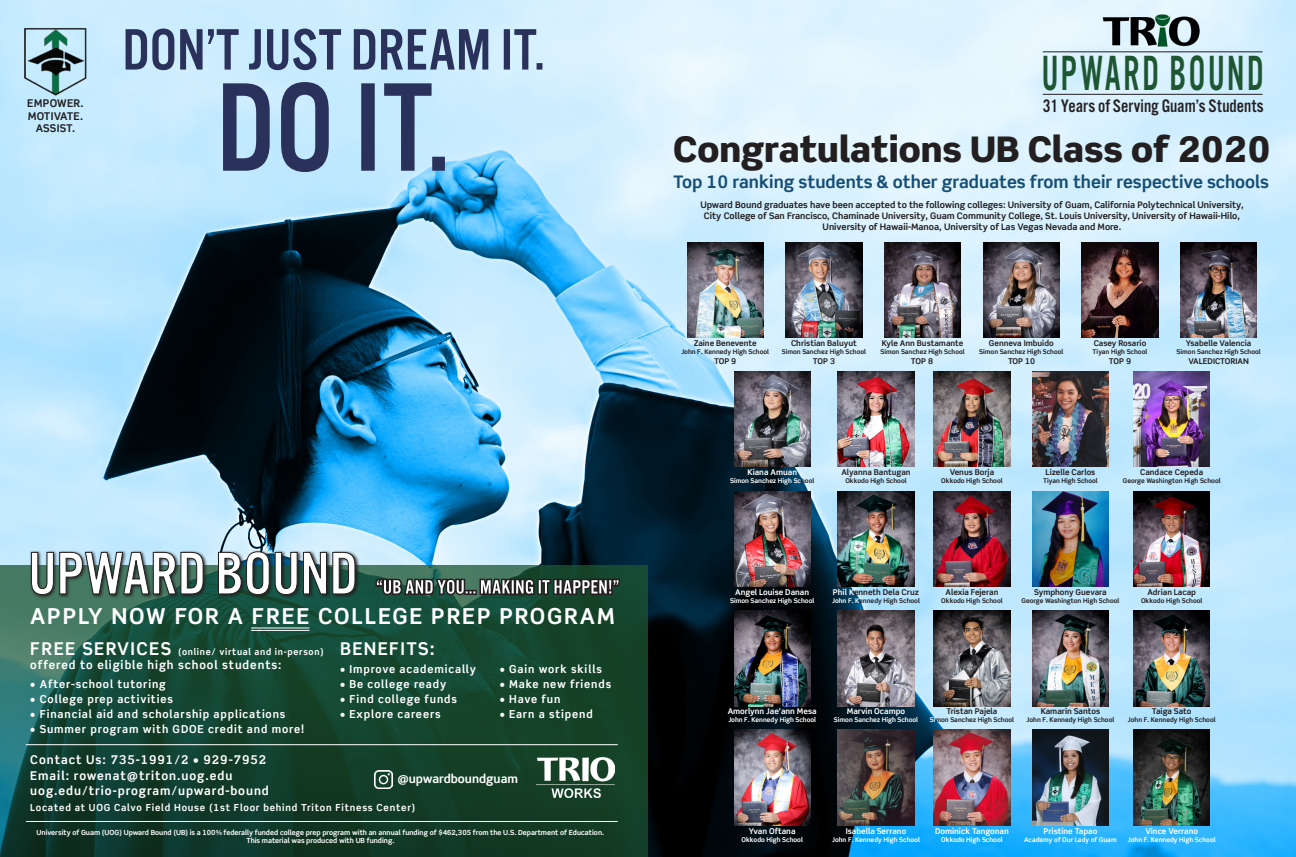
<style>
.page{position:relative;width:1296px;height:857px;background:#fff}
.page>*{position:absolute;margin:0;border:0;box-sizing:border-box;transform-origin:0 0}
.t1{font:51.3px "Alternate Got No 3 D";letter-spacing:.07em;color:#1d5631;scale:.71 1}
.t2{font:900 35.3px "Scene Std";color:#231f20}
.t3{font:700 22px "Scene Std";letter-spacing:.08em;color:#fff}
.t4{font:18.8px "Alternate Got No 3 D";color:#231f20}
.t5{font:700 17.6px "Scene Std";letter-spacing:.08em;color:#fff}
.t6{font:700 17.3px "Scene Std";color:#154e74}
.t7{font:700 12.1px "Scene Std";letter-spacing:.08em;color:#fff}
.t8{font:700 12px "Scene Std";color:#fff}
.t9{font:700 11.6px "Scene Std";letter-spacing:.08em;color:#fff}
.t10{font:700 11px "Scene Std";letter-spacing:.08em;color:#fff}
.t11{font:700 10.7px "Scene Std";letter-spacing:.02em;color:#231f20}
.t12{font:700 9.7px "Scene Std";letter-spacing:.08em;color:#fff}
.t13{font:700 9px "Scene Std";color:#231f20}
.t14{font:700 9px "Scene Std";letter-spacing:.08em;color:#fff}
.t15{font:700 8px "Scene Std";color:#231f20}
.t16{font:700 8px "Scene Std";color:#fff}
.t17{font:700 7px "Scene Std";color:#fff}
.t18{font:700 6.5px "Scene Std";color:#231f20}
.t19{font:700 6.5px "Scene Std";color:#fff}
.s1{font-size:17.6px}
.s2{color:#231f20}
.s3{color:#fff}
</style>
<div class="page">
<img style="left:0;top:0;width:1296px;height:856px">
<img style="left:1134px;top:730px;width:76px;height:95px">
<img style="left:934px;top:730px;width:76px;height:95px">
<img style="left:838px;top:730px;width:76px;height:95px">
<img style="left:734px;top:730px;width:76px;height:95px">
<img style="left:1032px;top:730px;width:77px;height:95px">
<img style="left:838px;top:491px;width:76px;height:96px">
<img style="left:1032px;top:491px;width:77px;height:96px">
<img style="left:1134px;top:491px;width:76px;height:96px">
<img style="left:934px;top:491px;width:76px;height:96px">
<img style="left:734px;top:491px;width:76px;height:96px">
<img style="left:838px;top:371px;width:76px;height:96px">
<img style="left:1134px;top:371px;width:76px;height:96px">
<img style="left:1032px;top:371px;width:77px;height:96px">
<img style="left:934px;top:371px;width:76px;height:96px">
<img style="left:734px;top:371px;width:76px;height:96px">
<img style="left:1082px;top:242px;width:76px;height:96px">
<img style="left:983px;top:242px;width:77px;height:96px">
<img style="left:687px;top:242px;width:76px;height:96px">
<img style="left:884px;top:242px;width:77px;height:96px">
<img style="left:1181px;top:242px;width:76px;height:96px">
<img style="left:786px;top:242px;width:76px;height:96px">
<img style="left:838px;top:611px;width:76px;height:95px">
<img style="left:734px;top:611px;width:76px;height:95px">
<img style="left:1032px;top:611px;width:77px;height:95px">
<img style="left:1134px;top:611px;width:76px;height:95px">
<img style="left:934px;top:611px;width:76px;height:95px">
<img style="left:1099px;top:11px;width:108px;height:37px">
<hr style="left:1043px;top:51px;width:220px;height:1px;background:#231f20">
<hr style="left:1043px;top:94px;width:220px;height:1px;background:#231f20">
<svg style="left:126px;top:29px;width:416px;height:41px;background:#879db8"></svg>
<svg style="left:223px;top:82px;width:222px;height:90px;background:#849dba"></svg>
<svg style="left:0;top:565px;width:648px;height:292px;background:#164733"></svg>
<div style="left:29px;top:549px;width:331px;height:50px;background:#231f20;opacity:.91"></div>
<svg style="left:30px;top:551px;width:326px;height:44px"></svg>
<hr style="left:26px;top:744px;width:592px;height:1px;background:#fff">
<hr style="left:26px;top:821px;width:592px;height:1px;background:#fff">
<hr style="left:251px;top:627px;width:58px;height:1px;background:#fff">
<hr style="left:251px;top:630px;width:58px;height:1px;background:#fff">
<img style="left:537px;top:757px;width:78px;height:40px">
<img style="left:374px;top:770px;width:18px;height:18px">
<img style="left:23px;top:27px;width:65px;height:70px">
<svg style="left:374px;top:558px;width:248px;height:46px;background:#4e6f65"></svg>
<p class="t11" style="left:27px;top:96px;width:58px">EMPOWER.</p>
<p class="t11" style="left:28px;top:109px;width:57px">MOTIVATE.</p>
<p class="t11" style="left:36px;top:122px;width:41px">ASSIST.</p>
<p class="t3" style="left:30px;top:602px;width:586px">APPLY NOW FOR A FREE COLLEGE PREP PROGRAM</p>
<p class="t14" style="left:30px;top:646px;width:295px"><span class="s1">FREE SERVICES</span> (online/ virtual and in-person)</p>
<p class="t9" style="left:30px;top:658px;width:253px">offered to eligible high school students:</p>
<p class="t10" style="left:30px;top:677px;width:137px">• After-school tutoring</p>
<p class="t10" style="left:30px;top:692px;width:144px">• College prep activities</p>
<p class="t10" style="left:30px;top:707px;width:257px">• Financial aid and scholarship applications</p>
<p class="t10" style="left:30px;top:722px;width:275px">• Summer program with GDOE credit and more!</p>
<p class="t7" style="left:30px;top:752px;width:237px">Contact Us: 735-1991/2 • 929-7952</p>
<p class="t7" style="left:30px;top:768px;width:204px">Email: rowenat@triton.uog.edu</p>
<p class="t7" style="left:30px;top:783px;width:240px">uog.edu/trio-program/upward-bound</p>
<p class="t12" style="left:30px;top:801px;width:387px">Located at UOG Calvo Field House (1st Floor behind Triton Fitness Center)</p>
<p class="t5" style="left:340px;top:638px;width:96px">BENEFITS:</p>
<p class="t10" style="left:340px;top:662px;width:137px">• Improve academically</p>
<p class="t10" style="left:340px;top:677px;width:108px">• Be college ready</p>
<p class="t10" style="left:340px;top:692px;width:118px">• Find college funds</p>
<p class="t10" style="left:340px;top:707px;width:102px">• Explore careers</p>
<p class="t10" style="left:500px;top:662px;width:104px">• Gain work skills</p>
<p class="t10" style="left:500px;top:677px;width:113px">• Make new friends</p>
<p class="t10" style="left:500px;top:692px;width:62px">• Have fun</p>
<p class="t10" style="left:500px;top:707px;width:95px">• Earn a stipend</p>
<p class="t8" style="left:397px;top:771px;width:122px">@upwardboundguam</p>
<p class="t17" style="left:37px;top:828px;width:569px">University of Guam (UOG) Upward Bound (UB) is a 100% federally funded college prep program with an annual funding of $462,305 from the U.S. Department of Education.</p>
<p class="t17" style="left:246px;top:836px;width:150px">This material was produced with UB funding.</p>
<p class="t1" style="left:1042px;top:46px;width:314px">UPWARD BOUND</p>
<p class="t4" style="left:1043px;top:96px;width:222px">31 Years of Serving Guam’s Students</p>
<p class="t2" style="left:673px;top:126px;width:599px">Congratulations UB Class of 2020</p>
<p class="t6" style="left:673px;top:171px;width:597px">Top 10 ranking students &amp; other graduates from their respective schools</p>
<p class="t13" style="left:700px;top:199px;width:545px">Upward Bound graduates have been accepted to the following colleges: University of Guam, California Polytechnical University,</p>
<p class="t13" style="left:704px;top:210px;width:538px">City College of San Francisco, Chaminade University, Guam Community College, St. Louis University, University of Hawaii-Hilo,</p>
<p class="t13" style="left:823px;top:221px;width:300px">University of Hawaii-Manoa, University of Las Vegas Nevada and More.</p>
<p class="t15" style="left:694px;top:338px;width:65px">Zaine Benevente</p>
<p class="t18" style="left:681px;top:348px;width:89px">John F. Kennedy High School</p>
<p class="t15" style="left:791px;top:338px;width:67px">Christian Baluyut</p>
<p class="t18" style="left:782px;top:348px;width:86px">Simon Sanchez High School</p>
<p class="t15" style="left:882px;top:338px;width:83px">Kyle Ann Bustamante</p>
<p class="t18" style="left:881px;top:348px;width:86px">Simon Sanchez High School</p>
<p class="t15" style="left:989px;top:338px;width:66px">Genneva Imbuido</p>
<p class="t18" style="left:979px;top:348px;width:86px">Simon Sanchez High School</p>
<p class="t15" style="left:1094px;top:338px;width:54px">Casey Rosario</p>
<p class="t18" style="left:1093px;top:348px;width:56px">Tiyan High School</p>
<p class="t15" style="left:1186px;top:338px;width:67px">Ysabelle Valencia</p>
<p class="t18" style="left:1177px;top:348px;width:86px">Simon Sanchez High School</p>
<p class="t15" style="left:714px;top:356px;width:24px">TOP 9</p>
<p class="t15" style="left:813px;top:356px;width:24px">TOP 3</p>
<p class="t15" style="left:911px;top:356px;width:24px">TOP 8</p>
<p class="t15" style="left:1008px;top:356px;width:29px">TOP 10</p>
<p class="t15" style="left:1109px;top:356px;width:24px">TOP 9</p>
<p class="t15" style="left:1188px;top:356px;width:62px">VALEDICTORIAN</p>
<p class="t16" style="left:747px;top:467px;width:51px">Kiana Amuan</p>
<p class="t19" style="left:730px;top:477px;width:86px">Simon Sanchez High Sc<span class="s2">hool</span></p>
<p class="t15" style="left:841px;top:467px;width:71px">Alyanna Bantugan</p>
<p class="t18" style="left:845px;top:477px;width:63px">Okkodo High School</p>
<p class="t15" style="left:950px;top:467px;width:46px">Venus Borja</p>
<p class="t18" style="left:941px;top:477px;width:63px">Okkodo High School</p>
<p class="t15" style="left:1046px;top:467px;width:51px">Lizelle Carlos</p>
<p class="t18" style="left:1043px;top:477px;width:56px">Tiyan High School</p>
<p class="t15" style="left:1140px;top:467px;width:65px">Candace Cepeda</p>
<p class="t18" style="left:1123px;top:477px;width:99px">George Washington High School</p>
<p class="t16" style="left:735px;top:587px;width:75px">Angel Louise Danan</p>
<p class="t19" style="left:730px;top:596px;width:86px">Simon Sanchez High School</p>
<p class="t15" style="left:833px;top:587px;width:88px"><span class="s3">Phil K</span>enneth Dela Cruz</p>
<p class="t18" style="left:832px;top:596px;width:89px"><span class="s3">John F. K</span>ennedy High School</p>
<p class="t15" style="left:945px;top:587px;width:55px">Alexia Fejeran</p>
<p class="t18" style="left:941px;top:596px;width:63px">Okkodo High School</p>
<p class="t15" style="left:1034px;top:587px;width:74px">Symphony Guevara</p>
<p class="t18" style="left:1021px;top:596px;width:99px">George Washington High School</p>
<p class="t15" style="left:1147px;top:587px;width:50px">Adrian Lacap</p>
<p class="t18" style="left:1141px;top:596px;width:63px">Okkodo High School</p>
<p class="t16" style="left:728px;top:706px;width:91px">Amorlynn Jae’ann Mesa</p>
<p class="t19" style="left:728px;top:715px;width:89px">John F. Kennedy High School</p>
<p class="t16" style="left:847px;top:706px;width:60px">Marvin Ocampo</p>
<p class="t19" style="left:834px;top:715px;width:86px">Simon Sanchez High School</p>
<p class="t15" style="left:947px;top:706px;width:52px">Tristan Pajela</p>
<p class="t18" style="left:930px;top:715px;width:86px"><span class="s3">Si</span>mon Sanchez High School</p>
<p class="t15" style="left:1041px;top:706px;width:61px">Kamarin Santos</p>
<p class="t18" style="left:1027px;top:715px;width:89px">John F. Kennedy High School</p>
<p class="t15" style="left:1152px;top:706px;width:41px">Taiga Sato</p>
<p class="t18" style="left:1128px;top:715px;width:89px">John F. Kennedy High School</p>
<p class="t16" style="left:749px;top:826px;width:48px">Yvan Oftana</p>
<p class="t19" style="left:742px;top:835px;width:63px">Okkodo High School</p>
<p class="t16" style="left:846px;top:826px;width:62px">Isabella Serrano</p>
<p class="t19" style="left:832px;top:835px;width:89px">John F. Kennedy High School</p>
<p class="t16" style="left:935px;top:826px;width:75px">Dominick Tangonan</p>
<p class="t19" style="left:941px;top:835px;width:63px">Okkodo High School</p>
<p class="t16" style="left:1044px;top:826px;width:55px">Pristine Tapao</p>
<p class="t19" style="left:1024px;top:835px;width:94px">Academy of Our Lady of Guam</p>
<p class="t16" style="left:1145px;top:826px;width:54px">Vince Verrano</p>
<p class="t19" style="left:1128px;top:835px;width:89px">John F. Kennedy High School</p>
</div>
